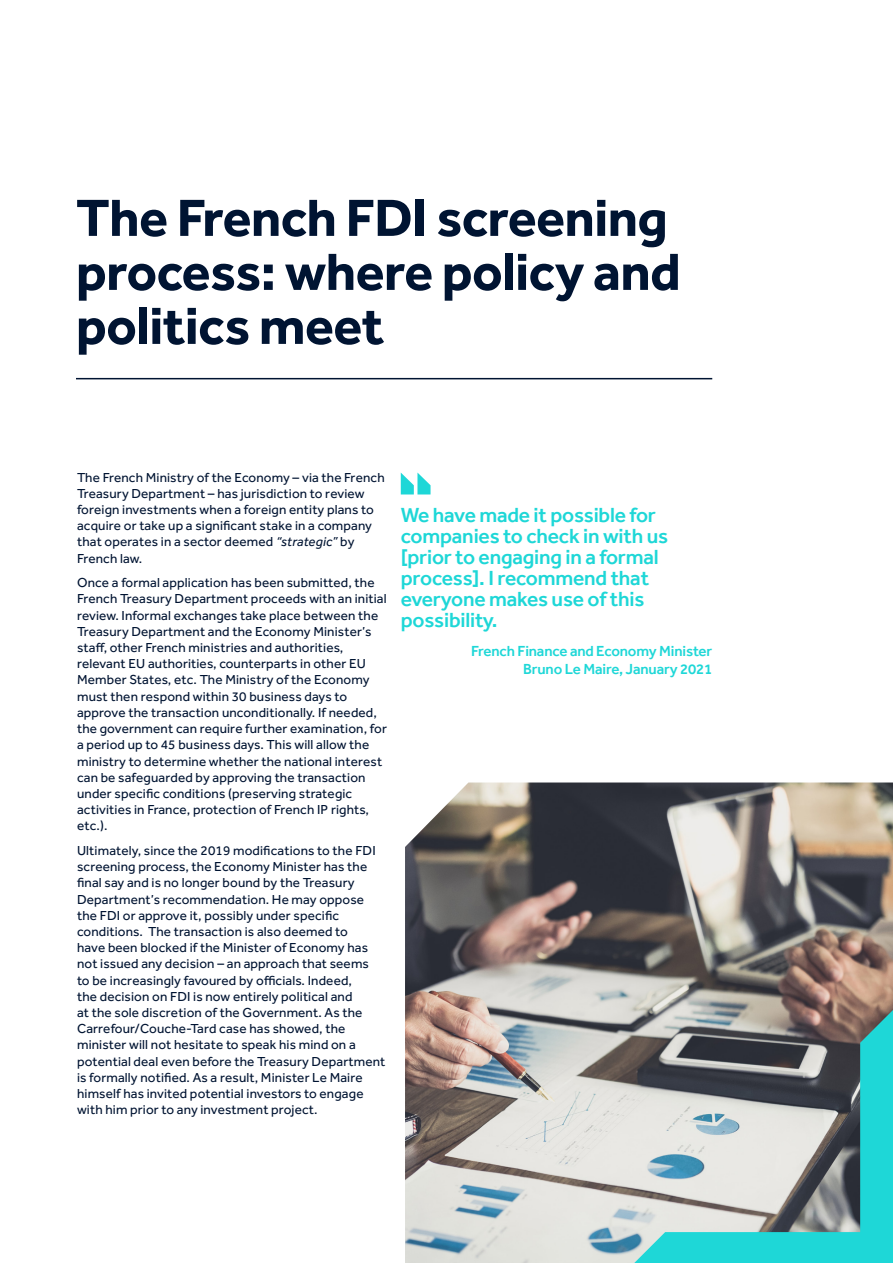
<style>
.page{position:relative;width:893px;height:1263px;background:#fff}
.page>*{position:absolute;margin:0;border:0;box-sizing:border-box;transform-origin:0 0}
.t1{font:700 54px/54px "Effra";letter-spacing:-.01em;color:#001432}
.t2{font:500 21px/21px "Effra";letter-spacing:-.01em;color:#1ed7d7}
.t3{font:500 15px/18px "Effra";letter-spacing:-.01em;color:#1ed7d7;text-align:right}
.t4{font:13.5px/16.2px "Effra";letter-spacing:.01em;color:#001432}
.s1{font-style:italic}
</style>
<div class="page">
<hr style="left:76px;top:378px;width:636px;height:1px;background:#001432">
<svg style="left:401px;top:472px;width:30px;height:22px"></svg>
<img style="left:405px;top:782px;width:488px;height:481px">
<svg style="left:634px;top:1010px;width:259px;height:253px;background:#7ea7a8"></svg>
<h1 class="t1" style="left:76px;top:190px;width:606px">The French FDI screening process: where policy and politics meet</h1>
<p class="t4" style="left:77px;top:469px;width:309px">The French Ministry of the Economy – via the French Treasury Department – has jurisdiction to review foreign investments when a foreign entity plans to acquire or take up a significant stake in a company that operates in a sector deemed <span class="s1">“strategic”</span> by French law.</p>
<p class="t4" style="left:77px;top:574px;width:311px">Once a formal application has been submitted, the French Treasury Department proceeds with an initial review. Informal exchanges take place between the Treasury Department and the Economy Minister’s staff, other French ministries and authorities, relevant EU authorities, counterparts in other EU Member States, etc. The Ministry of the Economy must then respond within 30 business days to approve the transaction unconditionally. If needed, the government can require further examination, for a period up to 45 business days. This will allow the ministry to determine whether the national interest can be safeguarded by approving the transaction under specific conditions (preserving strategic activities in France, protection of French IP rights, etc.).</p>
<p class="t4" style="left:77px;top:842px;width:310px">Ultimately, since the 2019 modifications to the FDI screening process, the Economy Minister has the final say and is no longer bound by the Treasury Department’s recommendation. He may oppose the FDI or approve it, possibly under specific conditions. The transaction is also deemed to<br>have been blocked if the Minister of Economy has not issued any decision – an approach that seems<br>to be increasingly favoured by officials. Indeed,<br>the decision on FDI is now entirely political and<br>at the sole discretion of the Government. As the Carrefour/Couche-Tard case has showed, the minister will not hesitate to speak his mind on a potential deal even before the Treasury Department is formally notified. As a result, Minister Le Maire himself has invited potential investors to engage with him prior to any investment project.</p>
<h2 class="t2" style="left:401px;top:504px;width:269px">We have made it possible for companies to check in with us [prior to engaging in a formal process]. I recommend that everyone makes use of this possibility.</h2>
<p class="t3" style="left:471px;top:642px;width:242px">French Finance and Economy Minister<br>Bruno Le Maire, January 2021</p>
</div>
